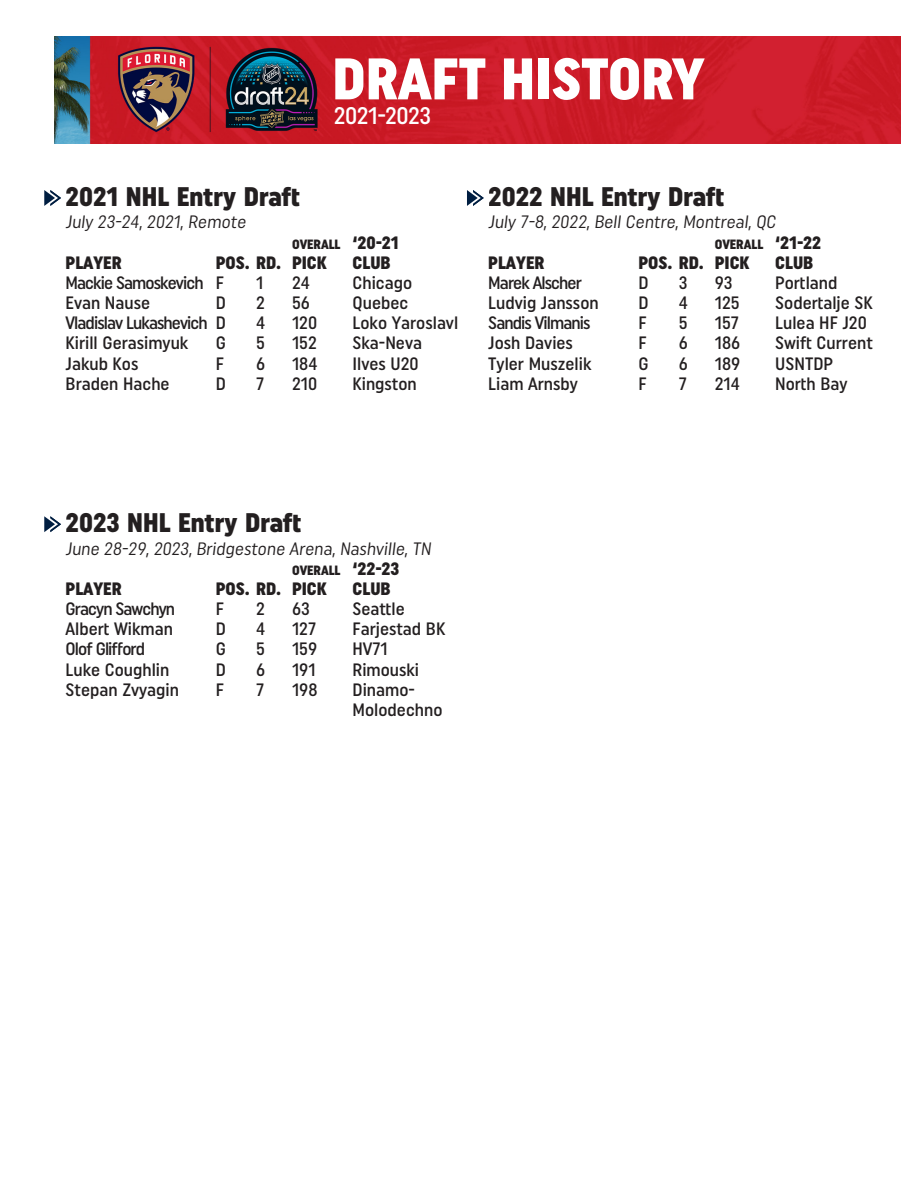
<style>
.page{position:relative;width:918px;height:1188px;background:#fff}
.page>*{position:absolute;margin:0;border:0;box-sizing:border-box;transform-origin:0 0}
.t1{font:900 58.5px "Uniform Condensed";color:#fff}
._2010_SUBHEAD{font:900 26.85px "Uniform Condensed";color:#231f20}
.t2{font:500 24px "Uniform Condensed";letter-spacing:-.02em;color:#fff}
.t3{font:500 18px/20.2px "Uniform Condensed";color:#231f20}
.t4{font:18px "Uniform Condensed";color:#231f20}
.t5{font:500 18px "Uniform Condensed";letter-spacing:-.05em;color:#231f20}
.t6{font:900 18px "Uniform Condensed";color:#231f20}
.t7{font:900 13.5px "Uniform Condensed";color:#231f20}
.s1{font-size:18px}
</style>
<div class="page">
<img style="left:54px;top:36px;width:846px;height:108px">
<svg style="left:44px;top:190px;width:17px;height:16px"></svg>
<svg style="left:467px;top:190px;width:17px;height:16px"></svg>
<svg style="left:44px;top:516px;width:17px;height:16px"></svg>
<p class="t1" style="left:332px;top:44px;width:373px">DRAFT HISTORY</p>
<p class="t2" style="left:334px;top:101px;width:99px">2021-2023</p>
<p class="_2010_SUBHEAD" style="left:66px;top:180px;width:236px">2021 NHL Entry Draft</p>
<p class="t4" style="left:66px;top:211px;width:184px">July 23-24, 2021, Remote</p>
<p class="t7" style="left:292px;top:236px;width:108px">OVERALL <span class="s1">‘20-21</span></p>
<p class="t6" style="left:66px;top:252px;width:58px">PLAYER</p>
<p class="t6" style="left:216px;top:252px;width:113px">POS. RD. PICK</p>
<p class="t6" style="left:353px;top:252px;width:40px">CLUB</p>
<p class="t5" style="left:66px;top:272px;width:160px">Mackie Samoskevich F</p>
<p class="t3" style="left:256px;top:272px;width:9px">1</p>
<p class="t3" style="left:292px;top:272px;width:19px">24</p>
<p class="t3" style="left:353px;top:272px;width:61px">Chicago</p>
<p class="t3" style="left:66px;top:292px;width:86px">Evan Nause</p>
<p class="t3" style="left:216px;top:292px;width:12px">D</p>
<p class="t3" style="left:256px;top:292px;width:10px">2</p>
<p class="t3" style="left:292px;top:292px;width:20px">56</p>
<p class="t3" style="left:353px;top:292px;width:57px">Quebec</p>
<p class="t5" style="left:66px;top:312px;width:162px">Vladislav Lukashevich D</p>
<p class="t3" style="left:256px;top:313px;width:11px">4</p>
<p class="t3" style="left:292px;top:313px;width:27px">120</p>
<p class="t3" style="left:353px;top:313px;width:107px">Loko Yaroslavl</p>
<p class="t3" style="left:66px;top:333px;width:124px">Kirill Gerasimyuk</p>
<p class="t3" style="left:216px;top:333px;width:12px">G</p>
<p class="t3" style="left:256px;top:333px;width:10px">5</p>
<p class="t3" style="left:292px;top:333px;width:27px">152</p>
<p class="t3" style="left:353px;top:333px;width:71px">Ska-Neva</p>
<p class="t3" style="left:66px;top:353px;width:74px">Jakub Kos</p>
<p class="t3" style="left:216px;top:353px;width:10px">F</p>
<p class="t3" style="left:256px;top:353px;width:11px">6</p>
<p class="t3" style="left:292px;top:353px;width:27px">184</p>
<p class="t3" style="left:353px;top:353px;width:68px">Ilves U20</p>
<p class="t3" style="left:66px;top:373px;width:106px">Braden Hache</p>
<p class="t3" style="left:216px;top:373px;width:12px">D</p>
<p class="t3" style="left:256px;top:373px;width:10px">7</p>
<p class="t3" style="left:292px;top:373px;width:27px">210</p>
<p class="t3" style="left:353px;top:373px;width:66px">Kingston</p>
<p class="_2010_SUBHEAD" style="left:488px;top:180px;width:238px">2022 NHL Entry Draft</p>
<p class="t4" style="left:488px;top:211px;width:292px">July 7-8, 2022, Bell Centre, Montreal, QC</p>
<p class="t7" style="left:715px;top:236px;width:108px">OVERALL <span class="s1">‘21-22</span></p>
<p class="t6" style="left:488px;top:252px;width:58px">PLAYER</p>
<p class="t6" style="left:638px;top:252px;width:113px">POS. RD. PICK</p>
<p class="t6" style="left:775px;top:252px;width:40px">CLUB</p>
<p class="t5" style="left:488px;top:272px;width:95px">Marek Alscher</p>
<p class="t3" style="left:638px;top:272px;width:12px">D</p>
<p class="t3" style="left:679px;top:272px;width:10px">3</p>
<p class="t3" style="left:715px;top:272px;width:19px">93</p>
<p class="t3" style="left:775px;top:272px;width:64px">Portland</p>
<p class="t3" style="left:488px;top:292px;width:112px">Ludvig Jansson</p>
<p class="t3" style="left:638px;top:292px;width:12px">D</p>
<p class="t3" style="left:679px;top:292px;width:11px">4</p>
<p class="t3" style="left:715px;top:292px;width:27px">125</p>
<p class="t3" style="left:775px;top:292px;width:99px">Sodertalje SK</p>
<p class="t5" style="left:488px;top:312px;width:104px">Sandis Vilmanis</p>
<p class="t3" style="left:638px;top:313px;width:10px">F</p>
<p class="t3" style="left:679px;top:313px;width:10px">5</p>
<p class="t3" style="left:715px;top:313px;width:26px">157</p>
<p class="t3" style="left:775px;top:313px;width:93px">Lulea HF J20</p>
<p class="t3" style="left:488px;top:333px;width:86px">Josh Davies</p>
<p class="t3" style="left:638px;top:333px;width:10px">F</p>
<p class="t3" style="left:679px;top:333px;width:11px">6</p>
<p class="t3" style="left:715px;top:333px;width:27px">186</p>
<p class="t3" style="left:775px;top:333px;width:99px">Swift Current</p>
<p class="t3" style="left:488px;top:353px;width:105px">Tyler Muszelik</p>
<p class="t3" style="left:638px;top:353px;width:12px">G</p>
<p class="t3" style="left:679px;top:353px;width:11px">6</p>
<p class="t3" style="left:715px;top:353px;width:27px">189</p>
<p class="t3" style="left:775px;top:353px;width:59px">USNTDP</p>
<p class="t3" style="left:488px;top:373px;width:91px">Liam Arnsby</p>
<p class="t3" style="left:638px;top:373px;width:10px">F</p>
<p class="t3" style="left:679px;top:373px;width:10px">7</p>
<p class="t3" style="left:715px;top:373px;width:27px">214</p>
<p class="t3" style="left:775px;top:373px;width:74px">North Bay</p>
<p class="_2010_SUBHEAD" style="left:66px;top:507px;width:238px">2023 NHL Entry Draft</p>
<p class="t4" style="left:66px;top:538px;width:370px">June 28-29, 2023, Bridgestone Arena, Nashville, TN</p>
<p class="t7" style="left:292px;top:562px;width:109px">OVERALL <span class="s1">‘22-23</span></p>
<p class="t6" style="left:66px;top:578px;width:58px">PLAYER</p>
<p class="t6" style="left:216px;top:578px;width:113px">POS. RD. PICK</p>
<p class="t6" style="left:353px;top:578px;width:40px">CLUB</p>
<p class="t5" style="left:66px;top:598px;width:111px">Gracyn Sawchyn</p>
<p class="t3" style="left:216px;top:598px;width:10px">F</p>
<p class="t3" style="left:256px;top:598px;width:10px">2</p>
<p class="t3" style="left:292px;top:598px;width:19px">63</p>
<p class="t3" style="left:353px;top:598px;width:54px">Seattle</p>
<p class="t3" style="left:66px;top:619px;width:109px">Albert Wikman</p>
<p class="t3" style="left:216px;top:619px;width:12px">D</p>
<p class="t3" style="left:256px;top:619px;width:11px">4</p>
<p class="t3" style="left:292px;top:619px;width:26px">127</p>
<p class="t3" style="left:353px;top:619px;width:94px">Farjestad BK</p>
<p class="t5" style="left:66px;top:638px;width:81px">Olof Glifford</p>
<p class="t3" style="left:216px;top:639px;width:12px">G</p>
<p class="t3" style="left:256px;top:639px;width:10px">5</p>
<p class="t3" style="left:292px;top:639px;width:27px">159</p>
<p class="t3" style="left:353px;top:639px;width:37px">HV71</p>
<p class="t3" style="left:66px;top:659px;width:105px">Luke Coughlin</p>
<p class="t3" style="left:216px;top:659px;width:12px">D</p>
<p class="t3" style="left:256px;top:659px;width:11px">6</p>
<p class="t3" style="left:292px;top:659px;width:25px">191</p>
<p class="t3" style="left:353px;top:659px;width:68px">Rimouski</p>
<p class="t3" style="left:66px;top:679px;width:115px">Stepan Zvyagin</p>
<p class="t3" style="left:216px;top:679px;width:10px">F</p>
<p class="t3" style="left:256px;top:679px;width:10px">7</p>
<p class="t3" style="left:292px;top:679px;width:27px">198</p>
<p class="t3" style="left:353px;top:679px;width:91px">Dinamo-<br>Molodechno</p>
</div>
